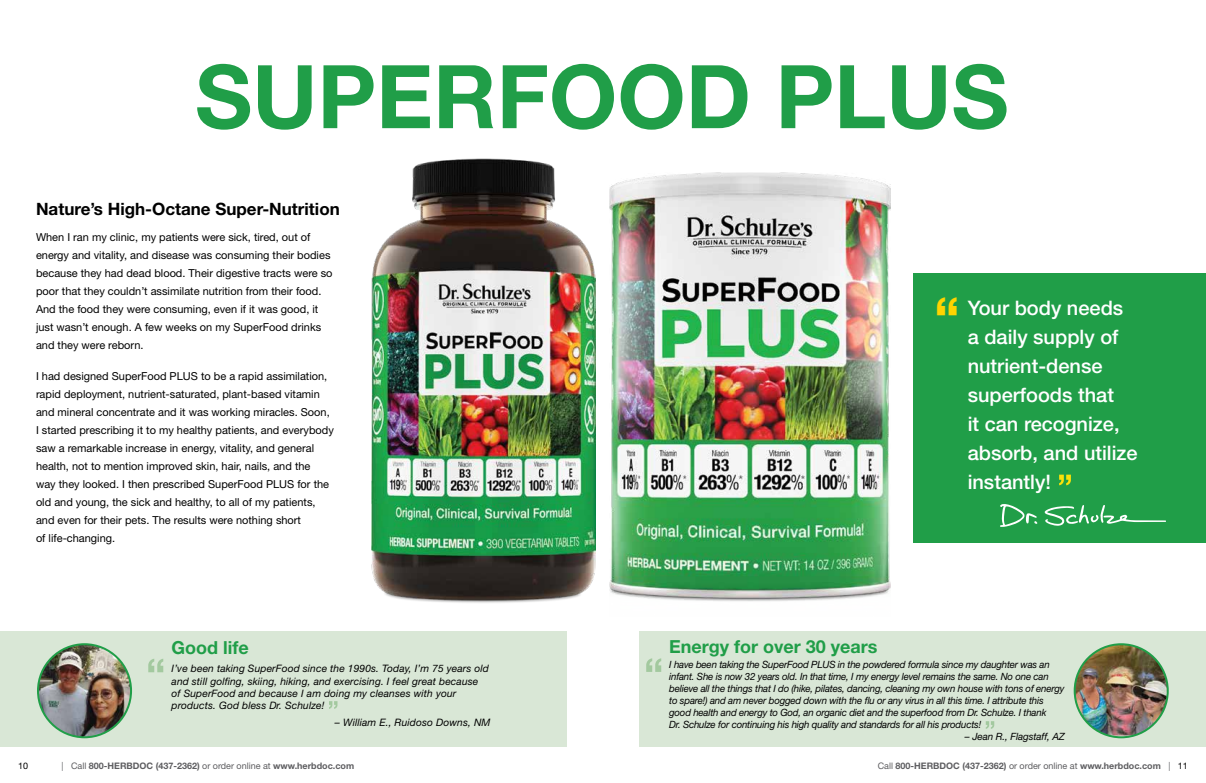
<style>
.page{position:relative;width:1206px;height:783px;background:#fff}
.page>*{position:absolute;margin:0;border:0;box-sizing:border-box;transform-origin:0 0}
.Headlines{font:700 88px "Helvetica Neue LT Std";color:#209e48}
.LT45__28pt{font:800 50px "Helvetica Neue LT Std";color:#ffd400}
.LT45__28pt-2{font:500 20px/29px "Helvetica Neue LT Std";color:#fff}
.Headlines-2{font:700 18px "Helvetica Neue LT Std";color:#209e48}
._55__11_5pt{font:700 17px "Helvetica Neue LT Std";color:#000}
._55__11_5pt-2{font:11px/18px "Helvetica Neue LT Std";color:#000}
.Paragraph_Style_3{font:italic 10.3px/12.3px "Helvetica Neue LT Std";letter-spacing:.01em;color:#000}
.Paragraph_Style_3-2{font:italic 10px/12px "Helvetica Neue LT Std";letter-spacing:-.02em;color:#000}
._55__11_5pt-3{font:700 9px "Helvetica Neue LT Std";color:#5d5d60}
._55__11_5pt-4{font:9px "Helvetica Neue LT Std";color:#000}
.s1{font-weight:400;color:#6d6e71}
.s2{font-weight:400}
.s3{font-weight:400;color:#000}
</style>
<div class="page">
<div style="left:639px;top:631px;width:567px;height:116px;background:#d9e7d6"></div>
<div style="left:0;top:631px;width:567px;height:116px;background:#d9e7d6"></div>
<div style="left:914px;top:273px;width:292px;height:270px;background:#209e48"></div>
<svg style="left:1045px;top:505px;width:121px;height:21px"></svg>
<svg style="left:1000px;top:504px;width:37px;height:23px"></svg>
<svg style="left:1059px;top:475px;width:12px;height:10px"></svg>
<img style="left:609px;top:173px;width:281px;height:428px">
<img style="left:371px;top:158px;width:224px;height:445px">
<img style="left:1075px;top:644px;width:93px;height:91px">
<div style="left:1074px;top:643px;width:95px;height:95px;border:2px solid #209e48;border-radius:50%"></div>
<svg style="left:986px;top:721px;width:8px;height:8px"></svg>
<svg style="left:646px;top:658px;width:15px;height:14px"></svg>
<img style="left:38px;top:644px;width:93px;height:93px;border-radius:47px">
<div style="left:37px;top:643px;width:95px;height:95px;border:2px solid #209e48;border-radius:50%"></div>
<svg style="left:148px;top:659px;width:15px;height:13px"></svg>
<svg style="left:329px;top:701px;width:9px;height:8px"></svg>
<p class="Headlines" style="left:195px;top:42px;width:815px">SUPERFOOD PLUS</p>
<p class="_55__11_5pt" style="left:36px;top:199px;width:305px">Nature’s High-Octane Super-Nutrition</p>
<p class="_55__11_5pt-2" style="left:36px;top:228px;width:298px">When I ran my clinic, my patients were sick, tired, out of energy and vitality, and disease was consuming their bodies because they had dead blood. Their digestive tracts were so poor that they couldn’t assimilate nutrition from their food.<br>And the food they were consuming, even if it was good, it just wasn’t enough. A few weeks on my SuperFood drinks and they were reborn.</p>
<p class="_55__11_5pt-2" style="left:36px;top:367px;width:299px">I had designed SuperFood PLUS to be a rapid assimilation, rapid deployment, nutrient-saturated, plant-based vitamin and mineral concentrate and it was working miracles. Soon, I started prescribing it to my healthy patients, and everybody saw a remarkable increase in energy, vitality, and general health, not to mention improved skin, hair, nails, and the<br>way they looked. I then prescribed SuperFood PLUS for the old and young, the sick and healthy, to all of my patients, and even for their pets. The results were nothing short<br>of life‑changing.</p>
<p class="Headlines-2" style="left:172px;top:637px;width:79px">Good life</p>
<p class="Paragraph_Style_3" style="left:172px;top:662px;width:319px">I’ve been taking SuperFood since the 1990s. Today, I’m 75 years old and still golfing, skiing, hiking, and exercising. I feel great because of SuperFood and because I am doing my cleanses with your products. God bless Dr. Schulze!</p>
<p class="Paragraph_Style_3" style="left:335px;top:716px;width:157px">– William E., Ruidoso Downs, NM</p>
<p class="LT45__28pt" style="left:934px;top:285px;width:26px">“</p>
<p class="LT45__28pt-2" style="left:968px;top:293px;width:172px">Your body needs a daily supply of nutrient-dense superfoods that<br>it can recognize, absorb, and utilize instantly!</p>
<p class="Headlines-2" style="left:669px;top:636px;width:210px">Energy for over 30 years</p>
<p class="Paragraph_Style_3-2" style="left:669px;top:658px;width:397px">I have been taking the SuperFood PLUS in the powdered formula since my daughter was an infant. She is now 32 years old. In that time, I my energy level remains the same. No one can believe all the things that I do (hike, pilates, dancing, cleaning my own house with tons of energy to spare!) and am never bogged down with the flu or any virus in all this time. I attribute this good health and energy to God, an organic diet and the superfood from Dr. Schulze. I thank<br>Dr. Schulze for continuing his high quality and standards for all his products!</p>
<p class="Paragraph_Style_3-2" style="left:965px;top:730px;width:102px">– Jean R., Flagstaff, AZ</p>
<p class="_55__11_5pt-4" style="left:18px;top:760px;width:12px">10</p>
<p class="_55__11_5pt-3" style="left:62px;top:760px;width:294px"><span class="s1">|</span> <span class="s2">Call</span> 800-HERBDOC (437-2362) <span class="s2">or order online at</span> www.herbdoc.com</p>
<p class="_55__11_5pt-3" style="left:878px;top:760px;width:312px"><span class="s2">Call</span> 800-HERBDOC (437-2362) <span class="s2">or order online at</span> www.herbdoc.com <span class="s1">|</span> <span class="s3">11</span></p>
</div>
